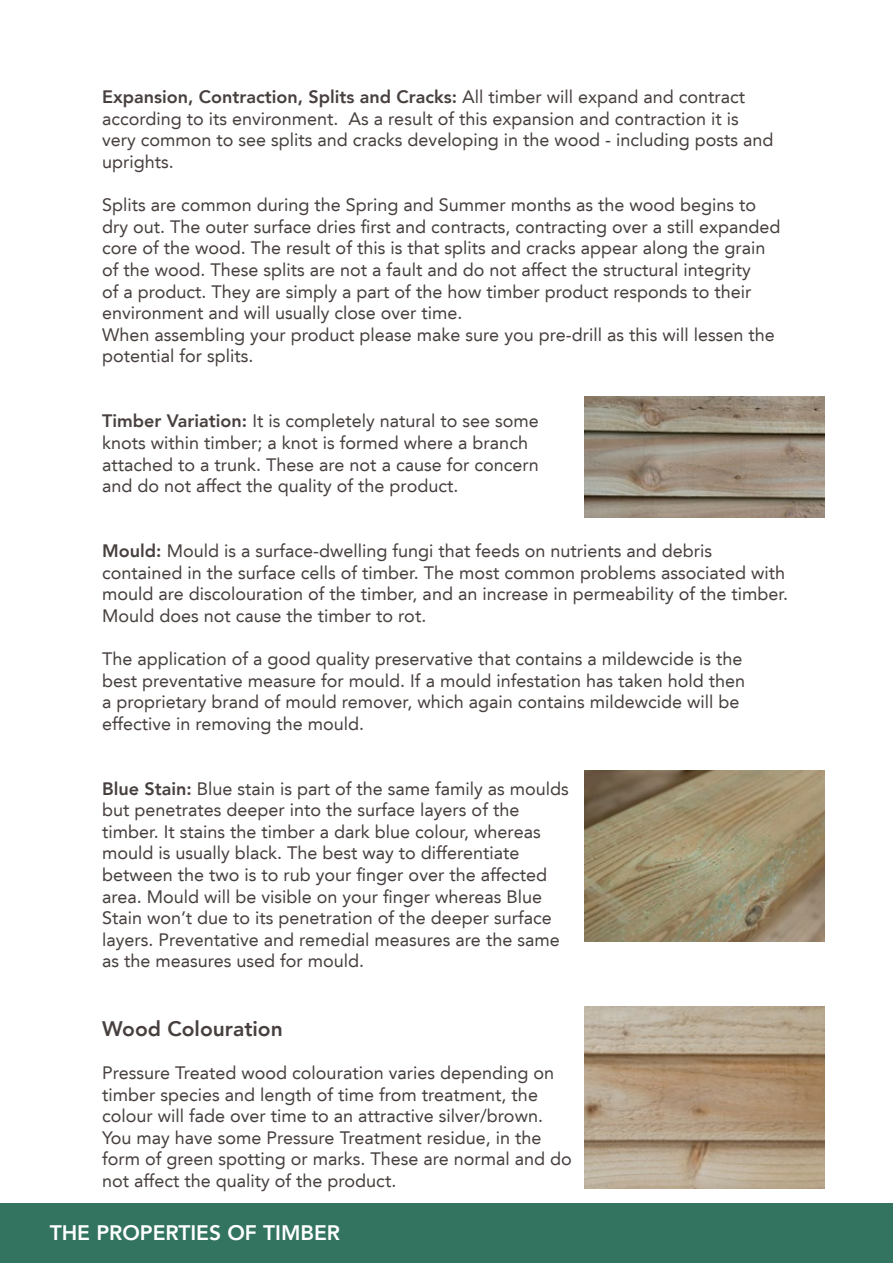
<style>
.page{position:relative;width:893px;height:1263px;background:#fff}
.page>*{position:absolute;margin:0;border:0;box-sizing:border-box;transform-origin:0 0}
.t1{font:800 21px "Avenir LT";color:#fff}
.t2{font:800 21px "Avenir LT";color:#47403e}
.t3{font:18px/21.6px "Avenir LT";color:#47403e}
.s1{font-weight:800}
</style>
<div class="page">
<div style="left:0;top:1203px;width:893px;height:60px;background:#337460"></div>
<img style="left:584px;top:396px;width:241px;height:122px">
<img style="left:585px;top:771px;width:240px;height:171px">
<img style="left:585px;top:1007px;width:240px;height:181px">
<p class="t3" style="left:102px;top:86px;width:673px"><span class="s1">Expansion, Contraction, Splits and Cracks:</span> All timber will expand and contract according to its environment. As a result of this expansion and contraction it is very common to see splits and cracks developing in the wood - including posts and uprights.</p>
<p class="t3" style="left:102px;top:194px;width:680px">Splits are common during the Spring and Summer months as the wood begins to dry out. The outer surface dries first and contracts, contracting over a still expanded core of the wood. The result of this is that splits and cracks appear along the grain of the wood. These splits are not a fault and do not affect the structural integrity<br>of a product. They are simply a part of the how timber product responds to their environment and will usually close over time.<br>When assembling your product please make sure you pre-drill as this will lessen the potential for splits.</p>
<p class="t3" style="left:102px;top:410px;width:438px"><span class="s1">Timber Variation:</span> It is completely natural to see some knots within timber; a knot is formed where a branch attached to a trunk. These are not a cause for concern and do not affect the quality of the product.</p>
<p class="t3" style="left:102px;top:540px;width:688px"><span class="s1">Mould:</span> Mould is a surface-dwelling fungi that feeds on nutrients and debris contained in the surface cells of timber. The most common problems associated with mould are discolouration of the timber, and an increase in permeability of the timber.<br>Mould does not cause the timber to rot.</p>
<p class="t3" style="left:102px;top:648px;width:645px">The application of a good quality preservative that contains a mildewcide is the best preventative measure for mould. If a mould infestation has taken hold then a proprietary brand of mould remover, which again contains mildewcide will be effective in removing the mould.</p>
<p class="t3" style="left:102px;top:778px;width:468px"><span class="s1">Blue Stain:</span> Blue stain is part of the same family as moulds but penetrates deeper into the surface layers of the timber. It stains the timber a dark blue colour, whereas mould is usually black. The best way to differentiate between the two is to rub your finger over the affected area. Mould will be visible on your finger whereas Blue Stain won’t due to its penetration of the deeper surface layers. Preventative and remedial measures are the same as the measures used for mould.</p>
<p class="t2" style="left:102px;top:1016px;width:182px">Wood Colouration</p>
<p class="t3" style="left:102px;top:1062px;width:471px">Pressure Treated wood colouration varies depending on timber species and length of time from treatment, the colour will fade over time to an attractive silver/brown.<br>You may have some Pressure Treatment residue, in the form of green spotting or marks. These are normal and do not affect the quality of the product.</p>
<p class="t1" style="left:50px;top:1220px;width:292px">THE PROPERTIES OF TIMBER</p>
</div>
